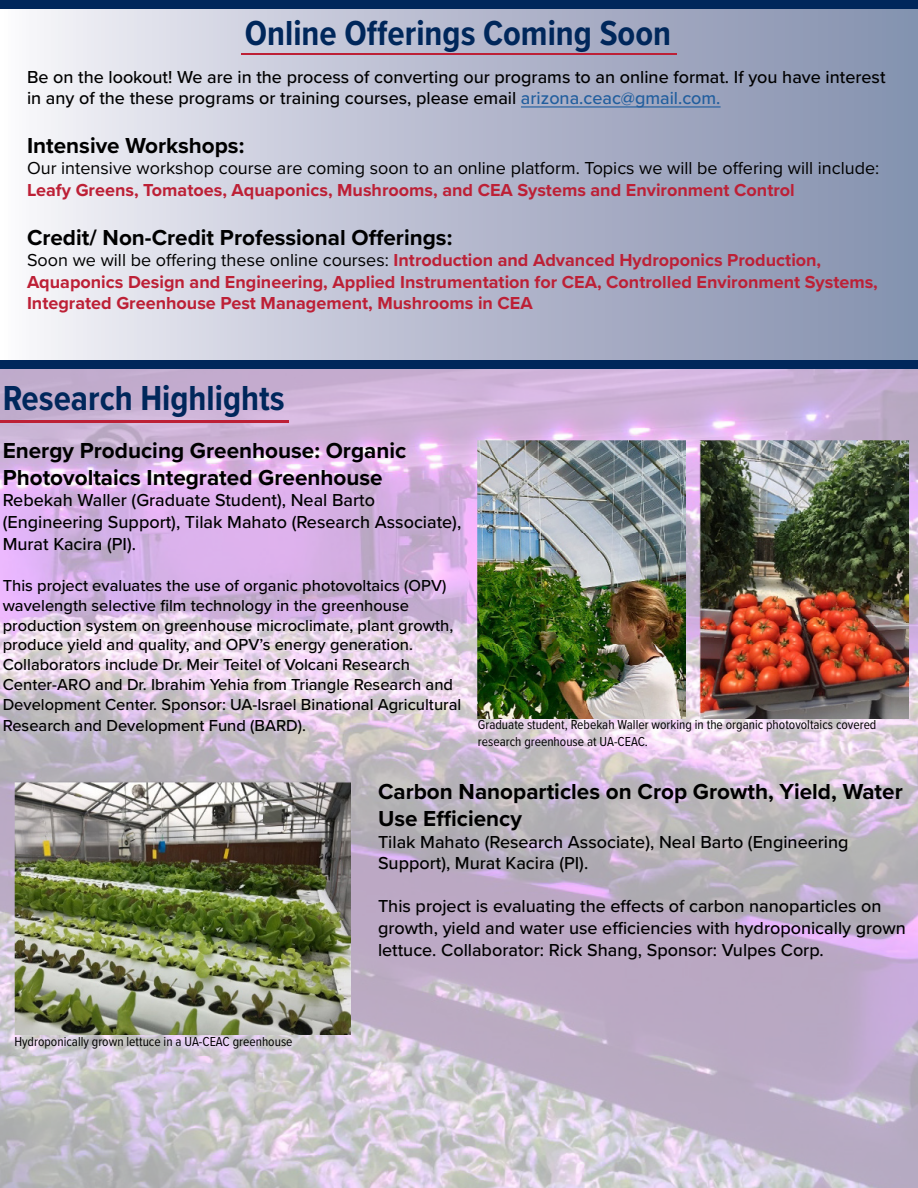
<style>
.page{position:relative;width:918px;height:1188px;background:#fff}
.page>*{position:absolute;margin:0;border:0;box-sizing:border-box;transform-origin:0 0}
.t1{font:700 36px "Proxima Nova Cond";color:#00275b}
.t2{font:700 22.5px/27px "Proxima Nova";color:#000}
.t3{font:500 18px/21.6px "Proxima Nova";color:#000}
.t4{font:700 18px/21.6px "Proxima Nova";color:#bd2036}
.t5{font:18px "Proxima Nova";color:#000}
.t6{font:500 16.5px/19.8px "Proxima Nova";color:#000}
.t7{font:13.5px/16.2px "Proxima Nova Cond";color:#000}
.s1{color:#215e9e}
.s2{font-weight:400;color:#000}
</style>
<div class="page">
<img style="left:0;top:369px;width:918px;height:819px">
<div style="left:0;top:8px;width:918px;height:353px;background:linear-gradient(to right,#f3f1f7,#808bab)"></div>
<hr style="left:521px;top:106px;width:200px;height:2px;background:#215e9e">
<hr style="left:241px;top:53px;width:436px;height:1px;background:#bd2036">
<div style="left:0;top:361px;width:918px;height:8px;background:#00275b"></div>
<div style="left:0;top:0;width:918px;height:8px;background:#00275b"></div>
<img style="left:478px;top:440px;width:208px;height:279px">
<img style="left:699px;top:440px;width:210px;height:279px">
<img style="left:14px;top:781px;width:336px;height:254px">
<hr style="left:0;top:420px;width:289px;height:3px;background:#bd2036">
<h1 class="t1" style="left:245px;top:6px;width:428px">Online Offerings Coming Soon</h1>
<p class="t3" style="left:27px;top:65px;width:860px">Be on the lookout! We are in the process of converting our programs to an online format. If you have interest in any of the these programs or training courses, please email <span class="s1">arizona.ceac@gmail.com.</span></p>
<p class="t2" style="left:27px;top:131px;width:219px">Intensive Workshops:</p>
<p class="t5" style="left:27px;top:155px;width:854px">Our intensive workshop course are coming soon to an online platform. Topics we will be offering will include:</p>
<p class="t4" style="left:27px;top:179px;width:769px">Leafy Greens, Tomatoes, Aquaponics, Mushrooms, and CEA Systems and Environment Control</p>
<p class="t2" style="left:27px;top:223px;width:427px">Credit/ Non-Credit Professional Offerings:</p>
<p class="t4" style="left:27px;top:249px;width:852px"><span class="s2">Soon we will be offering these online courses:</span> Introduction and Advanced Hydroponics Production,<br>Aquaponics Design and Engineering, Applied Instrumentation for CEA, Controlled Environment Systems,<br>Integrated Greenhouse Pest Management, Mushrooms in CEA</p>
<h1 class="t1" style="left:3px;top:371px;width:284px">Research Highlights</h1>
<p class="t2" style="left:3px;top:436px;width:405px">Energy Producing Greenhouse: Organic<br>Photovoltaics Integrated Greenhouse</p>
<p class="t3" style="left:3px;top:489px;width:460px">Rebekah Waller (Graduate Student), Neal Barto (Engineering Support), Tilak Mahato (Research Associate),<br>Murat Kacira (PI).</p>
<p class="t6" style="left:3px;top:575px;width:460px">This project evaluates the use of organic photovoltaics (OPV) wavelength selective film technology in the greenhouse production system on greenhouse microclimate, plant growth, produce yield and quality, and OPV’s energy generation.<br>Collaborators include Dr. Meir Teitel of Volcani Research Center-ARO and Dr. Ibrahim Yehia from Triangle Research and Development Center. Sponsor: UA-Israel Binational Agricultural</p>
<p class="t6" style="left:3px;top:715px;width:305px">Research and Development Fund (BARD).</p>
<p class="t7" style="left:478px;top:716px;width:400px">Graduate student, Rebekah Waller working in the organic photovoltaics covered research greenhouse at UA-CEAC.</p>
<p class="t7" style="left:14px;top:1033px;width:280px">Hydroponically grown lettuce in a UA-CEAC greenhouse</p>
<p class="t2" style="left:378px;top:777px;width:526px">Carbon Nanoparticles on Crop Growth, Yield, Water<br>Use Efficiency</p>
<p class="t3" style="left:378px;top:830px;width:472px">Tilak Mahato (Research Associate), Neal Barto (Engineering<br>Support), Murat Kacira (PI).</p>
<p class="t3" style="left:378px;top:895px;width:530px">This project is evaluating the effects of carbon nanoparticles on growth, yield and water use efficiencies with hydroponically grown lettuce. Collaborator: Rick Shang, Sponsor: Vulpes Corp.</p>
</div>
